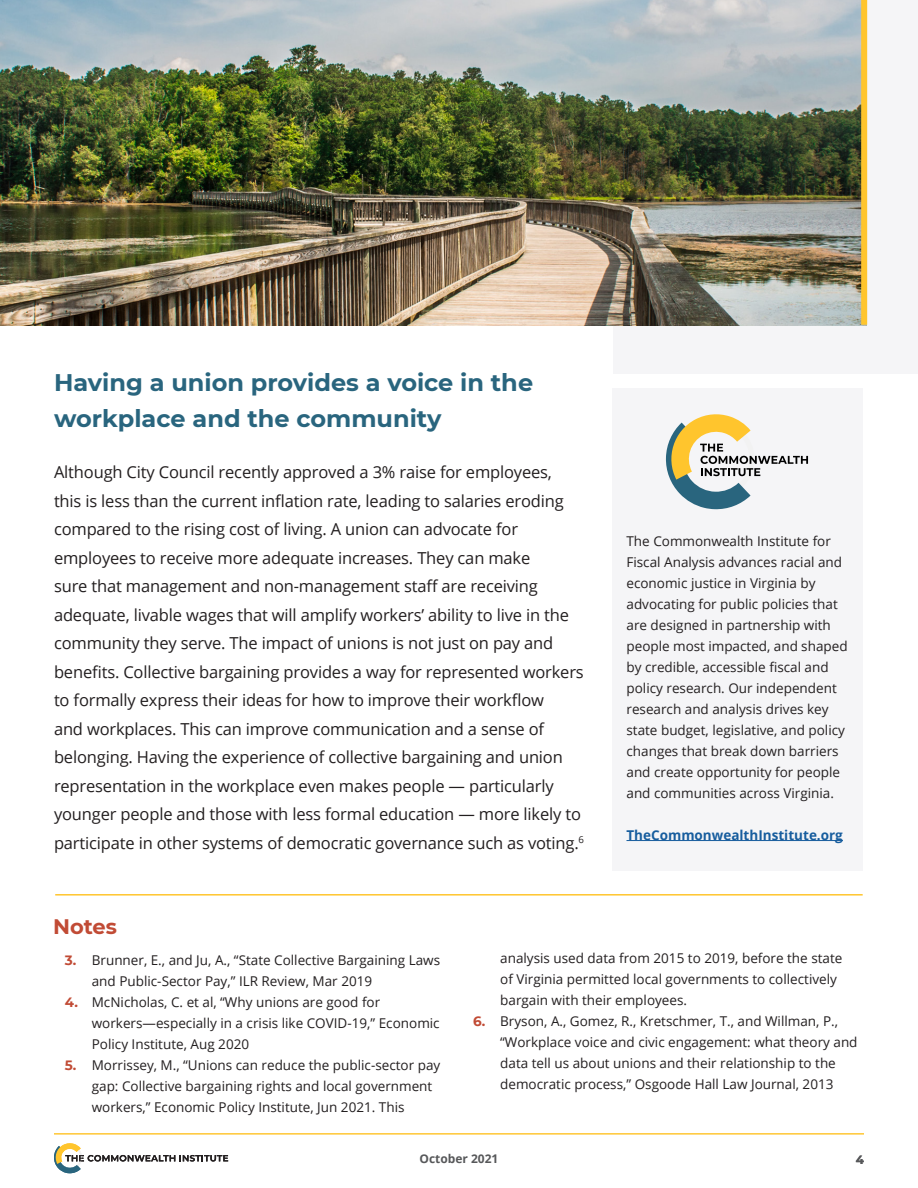
<style>
.page{position:relative;width:918px;height:1188px;background:#fff}
.page>*{position:absolute;margin:0;border:0;box-sizing:border-box;transform-origin:0 0}
.t1{font:700 24px/36px "Montserrat";color:#29657e}
.t2{font:700 21px "Montserrat";color:#c14b35}
.t3{font:16.5px/28.5px "Open Sans";letter-spacing:-.01em;color:#231f20}
.sidebar_p{font:13.5px/21px "Open Sans";color:#231f20}
.sidebar_p-2{font:700 13.5px "Open Sans";color:#175d9e}
.t4{font:700 12px "Open Sans";color:#57585a}
.t5{font:700 12px "Montserrat";color:#57585a}
.s1{font-family:"Montserrat";font-weight:700;color:#c14b35}
</style>
<div class="page">
<svg style="left:54px;top:1143px;width:174px;height:30px"></svg>
<hr style="left:54px;top:1133px;width:810px;height:1px;background:#ffc52d">
<div style="left:613px;top:0;width:304px;height:374px;background:#f5f5f7"></div>
<img style="left:0;top:0;width:861px;height:325px">
<div style="left:861px;top:0;width:6px;height:325px;background:#ffc52d"></div>
<div style="left:612px;top:388px;width:250px;height:483px;background:#f5f5f7"></div>
<svg style="left:665px;top:414px;width:143px;height:96px"></svg>
<hr style="left:627px;top:840px;width:216px;height:1px;background:#175d9e">
<hr style="left:55px;top:894px;width:808px;height:2px;background:#ffc52d">
<h2 class="t1" style="left:54px;top:363px;width:481px">Having a union provides a voice in the workplace and the community</h2>
<p class="t3" style="left:54px;top:458px;width:532px">Although City Council recently approved a 3% raise for employees,<br>this is less than the current inflation rate, leading to salaries eroding compared to the rising cost of living. A union can advocate for employees to receive more adequate increases. They can make<br>sure that management and non-management staff are receiving adequate, livable wages that will amplify workers’ ability to live in the community they serve. The impact of unions is not just on pay and benefits. Collective bargaining provides a way for represented workers to formally express their ideas for how to improve their workflow<br>and workplaces. This can improve communication and a sense of belonging. Having the experience of collective bargaining and union representation in the workplace even makes people — particularly younger people and those with less formal education — more likely to participate in other systems of democratic governance such as voting.<sup>6</sup></p>
<h3 class="t2" style="left:53px;top:911px;width:65px">Notes</h3>
<p class="sidebar_p" style="left:627px;top:530px;width:223px">The Commonwealth Institute for Fiscal Analysis advances racial and economic justice in Virginia by advocating for public policies that are designed in partnership with people most impacted, and shaped by credible, accessible fiscal and policy research. Our independent research and analysis drives key state budget, legislative, and policy changes that break down barriers and create opportunity for people and communities across Virginia.</p>
<p class="sidebar_p-2" style="left:627px;top:825px;width:218px">TheCommonwealthInstitute.org</p>
<p class="sidebar_p" style="left:92px;top:950px;width:350px;text-indent:-27px"><span class="s1">3.</span> Brunner, E., and Ju, A., “State Collective Bargaining Laws and Public-Sector Pay,” ILR Review, Mar 2019</p>
<p class="sidebar_p" style="left:92px;top:992px;width:349px;text-indent:-27px"><span class="s1">4.</span> McNicholas, C. et al, “Why unions are good for workers—especially in a crisis like COVID-19,” Economic<br>Policy Institute, Aug 2020</p>
<p class="sidebar_p" style="left:92px;top:1055px;width:350px;text-indent:-27px"><span class="s1">5.</span> Morrissey, M., “Unions can reduce the public-sector pay gap: Collective bargaining rights and local government workers,” Economic Policy Institute, Jun 2021. This</p>
<p class="sidebar_p" style="left:500px;top:947px;width:344px">analysis used data from 2015 to 2019, before the state of Virginia permitted local governments to collectively bargain with their employees.</p>
<p class="sidebar_p" style="left:500px;top:1010px;width:359px;text-indent:-27px"><span class="s1">6.</span> Bryson, A., Gomez, R., Kretschmer, T., and Willman, P., “Workplace voice and civic engagement: what theory and data tell us about unions and their relationship to the democratic process,” Osgoode Hall Law Journal, 2013</p>
<p class="t4" style="left:419px;top:1150px;width:81px">October 2021</p>
<p class="t5" style="left:856px;top:1151px;width:10px">4</p>
</div>
